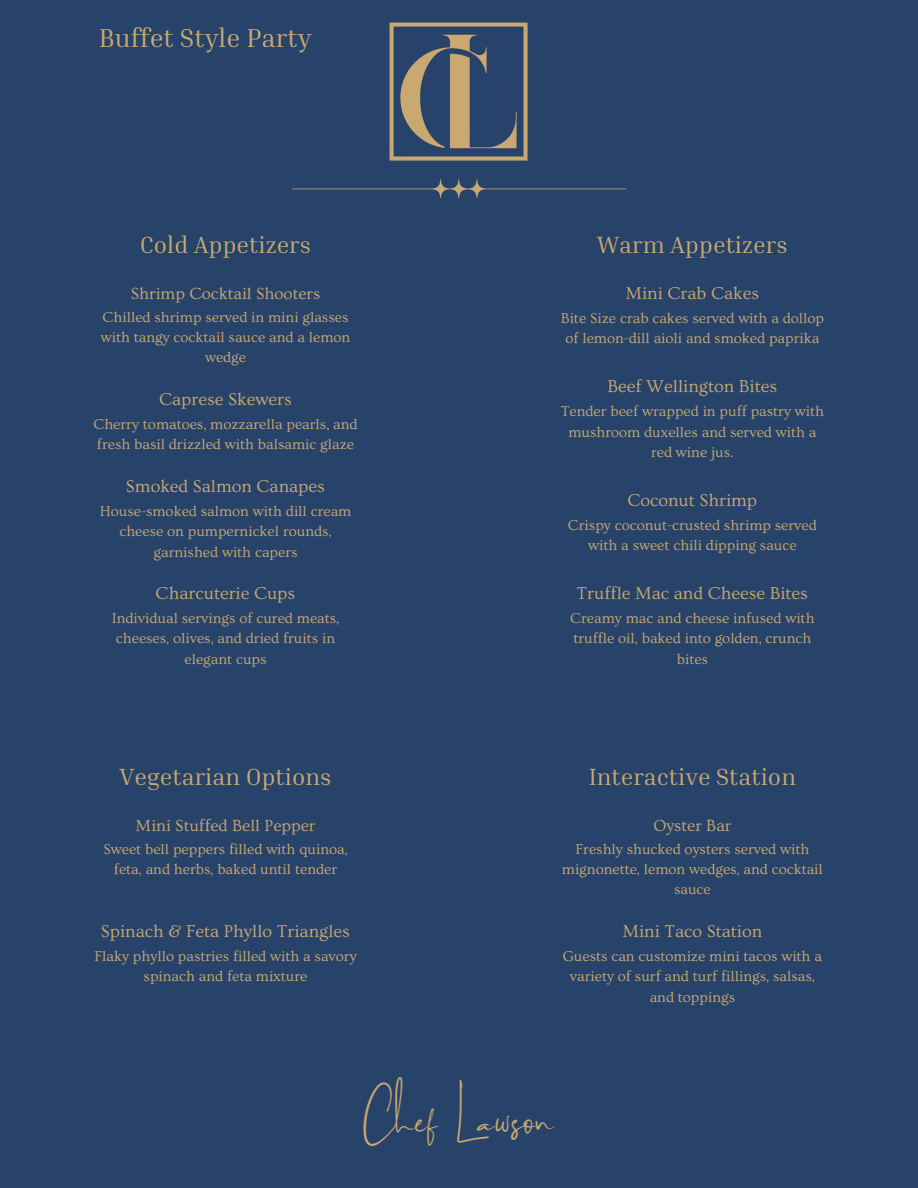
<style>
.page{position:relative;width:918px;height:1188px;background:#27436a}
.page>*{position:absolute;margin:0;border:0;box-sizing:border-box;transform-origin:0 0}
.t1{font:47.7px "Brilliant Signature 2";color:#caa872}
.t2{font:26.55px "Inria Serif";color:#caa872}
.t3{font:24px "Inria Serif";color:#caa872}
.t4{font:18px "Ovo";color:#caa872}
.t5{font:16.95px "Ovo";color:#caa872}
.t6{font:15px/20.2px "Ovo";color:#caa872;text-align:center}
</style>
<div class="page">
<img style="left:390px;top:22px;width:138px;height:139px">
<svg style="left:292px;top:179px;width:334px;height:19px"></svg>
<h3 class="t2" style="left:99px;top:21px;width:214px">Buffet Style Party</h3>
<h3 class="t3" style="left:140px;top:229px;width:173px">Cold Appetizers</h3>
<p class="t3" style="left:597px;top:229px;width:192px">Warm Appetizers</p>
<h2 class="t5" style="left:131px;top:284px;width:191px">Shrimp Cocktail Shooters</h2>
<p class="t6" style="left:101px;top:307px;width:251px">Chilled shrimp served in mini glasses with tangy cocktail sauce and a lemon wedge</p>
<p class="t4" style="left:159px;top:389px;width:134px">Caprese Skewers</p>
<h2 class="t6" style="left:94px;top:414px;width:266px;text-align:left">Cherry tomatoes, mozzarella pearls, and fresh basil drizzled with balsamic glaze</h2>
<h2 class="t4" style="left:126px;top:476px;width:200px">Smoked Salmon Canapes</h2>
<h3 class="t6" style="left:100px;top:501px;width:253px">House-smoked salmon with dill cream cheese on pumpernickel rounds, garnished with capers</h3>
<p class="t4" style="left:156px;top:583px;width:141px">Charcuterie Cups</p>
<h3 class="t6" style="left:112px;top:609px;width:229px">Individual servings of cured meats, cheeses, olives, and dried fruits in elegant cups</h3>
<h3 class="t4" style="left:625px;top:283px;width:135px">Mini Crab Cakes</h3>
<p class="t6" style="left:561px;top:308px;width:265px">Bite Size crab cakes served with a dollop of lemon-dill aioli and smoked paprika</p>
<h3 class="t4" style="left:608px;top:376px;width:171px">Beef Wellington Bites</h3>
<p class="t6" style="left:561px;top:402px;width:265px">Tender beef wrapped in puff pastry with mushroom duxelles and served with a red wine jus.</p>
<p class="t4" style="left:627px;top:490px;width:131px">Coconut Shrimp</p>
<p class="t6" style="left:568px;top:515px;width:250px">Crispy coconut-crusted shrimp served with a sweet chili dipping sauce</p>
<p class="t4" style="left:577px;top:583px;width:233px">Truffle Mac and Cheese Bites</p>
<p class="t6" style="left:570px;top:609px;width:246px">Creamy mac and cheese infused with truffle oil, baked into golden, crunch bites</p>
<p class="t3" style="left:120px;top:761px;width:214px">Vegetarian Options</p>
<p class="t3" style="left:589px;top:761px;width:209px">Interactive Station</p>
<h3 class="t5" style="left:136px;top:816px;width:181px">Mini Stuffed Bell Pepper</h3>
<p class="t6" style="left:103px;top:839px;width:246px">Sweet bell peppers filled with quinoa, feta, and herbs, baked until tender</p>
<h2 class="t4" style="left:101px;top:921px;width:250px">Spinach &amp; Feta Phyllo Triangles</h2>
<h3 class="t6" style="left:94px;top:946px;width:264px">Flaky phyllo pastries filled with a savory spinach and feta mixture</h3>
<h3 class="t5" style="left:653px;top:816px;width:80px">Oyster Bar</h3>
<p class="t6" style="left:562px;top:839px;width:263px">Freshly shucked oysters served with mignonette, lemon wedges, and cocktail sauce</p>
<h2 class="t4" style="left:622px;top:921px;width:141px">Mini Taco Station</h2>
<h3 class="t6" style="left:563px;top:946px;width:261px">Guests can customize mini tacos with a variety of surf and turf fillings, salsas, and toppings</h3>
<p class="t1" style="left:363px;top:1096px;width:194px">Chef Lawson</p>
</div>
